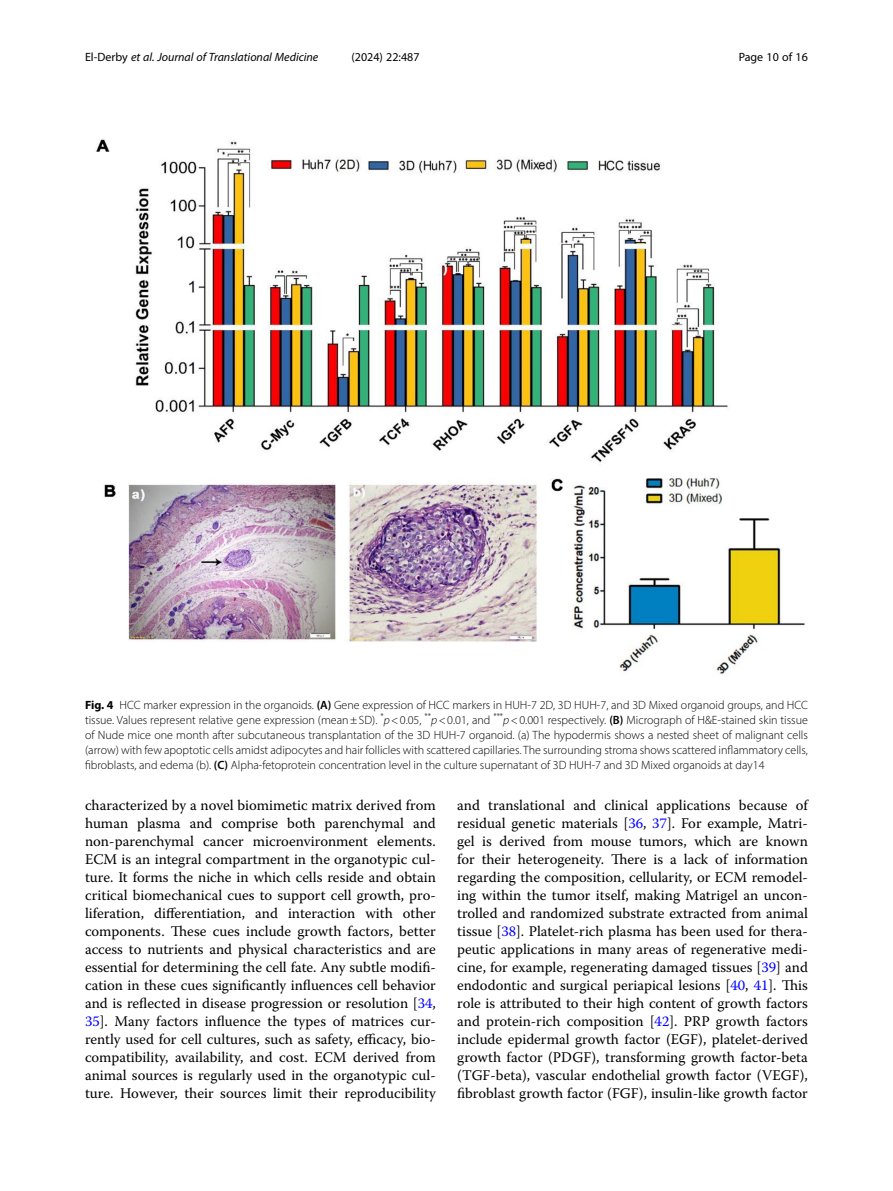
<style>
.page{position:relative;width:893px;height:1191px;background:#fff}
.page>*{position:absolute;margin:0;border:0;box-sizing:border-box;transform-origin:0 0}
.Body_Text{font:14.7px/18px "Warnock Pro";color:#000;text-align:justify}
.Figure_Caption{font:300 12px/15px "Myriad Pro";color:#000;text-align:justify}
.t1{font:italic 12px "Myriad Pro";color:#000}
.t2{font:12px "Myriad Pro";color:#000}
.s1{font-style:normal}
.s2{font-weight:700}
.s3{font-weight:600}
.s4{font-style:italic}
.s5{color:#00f}
</style>
<div class="page">
<img style="left:96px;top:139px;width:709px;height:535px">
<p class="t1" style="left:85px;top:50px;width:235px"><span class="s1">El-Derby</span> et al. Journal of Translational Medicine</p>
<p class="t2" style="left:352px;top:50px;width:70px">(2024) 22:487</p>
<p class="t2" style="left:739px;top:50px;width:71px">Page 10 of 16</p>
<p class="Figure_Caption" style="left:85px;top:697px;width:724px"><span class="s2">Fig. 4</span> HCC marker expression in the organoids. <span class="s3">(A)</span> Gene expression of HCC markers in HUH-7 2D, 3D HUH-7, and 3D Mixed organoid groups, and HCC tissue. Values represent relative gene expression (mean±SD). <sup>*</sup><span class="s4">p</span>&lt;0.05, <sup>**</sup><span class="s4">p</span>&lt;0.01, and <sup>***</sup><span class="s4">p</span>&lt;0.001 respectively. <span class="s3">(B)</span> Micrograph of H&amp;E-stained skin tissue of Nude mice one month after subcutaneous transplantation of the 3D HUH-7 organoid. (a) The hypodermis shows a nested sheet of malignant cells (arrow) with few apoptotic cells amidst adipocytes and hair follicles with scattered capillaries. The surrounding stroma shows scattered inflammatory cells, fibroblasts, and edema (b). <span class="s3">(C)</span> Alpha-fetoprotein concentration level in the culture supernatant of 3D HUH-7 and 3D Mixed organoids at day14</p>
<p class="Body_Text" style="left:85px;top:796px;width:352px">characterized by a novel biomimetic matrix derived from human plasma and comprise both parenchymal and non-parenchymal cancer microenvironment elements.<br>ECM is an integral compartment in the organotypic cul&shy;ture. It forms the niche in which cells reside and obtain critical biomechanical cues to support cell growth, pro&shy;liferation, differentiation, and interaction with other components. These cues include growth factors, better access to nutrients and physical characteristics and are essential for determining the cell fate. Any subtle modifi&shy;cation in these cues significantly influences cell behavior and is reflected in disease progression or resolution [<span class="s5">34</span>, <span class="s5">35</span>]. Many factors influence the types of matrices cur&shy;rently used for cell cultures, such as safety, efficacy, bio&shy;compatibility, availability, and cost. ECM derived from animal sources is regularly used in the organotypic cul&shy;ture. However, their sources limit their reproducibility</p>
<p class="Body_Text" style="left:457px;top:796px;width:352px">and translational and clinical applications because of residual genetic materials [<span class="s5">36</span>, <span class="s5">37</span>]. For example, Matri&shy;gel is derived from mouse tumors, which are known for their heterogeneity. There is a lack of information regarding the composition, cellularity, or ECM remodel&shy;ing within the tumor itself, making Matrigel an uncon&shy;trolled and randomized substrate extracted from animal tissue [<span class="s5">38</span>]. Platelet-rich plasma has been used for thera&shy;peutic applications in many areas of regenerative medi&shy;cine, for example, regenerating damaged tissues [<span class="s5">39</span>] and endodontic and surgical periapical lesions [<span class="s5">40</span>, <span class="s5">41</span>]. This role is attributed to their high content of growth factors and protein-rich composition [<span class="s5">42</span>]. PRP growth factors include epidermal growth factor (EGF), platelet-derived growth factor (PDGF), transforming growth factor-beta (TGF-beta), vascular endothelial growth factor (VEGF), fibroblast growth factor (FGF), insulin-like growth factor</p>
</div>
